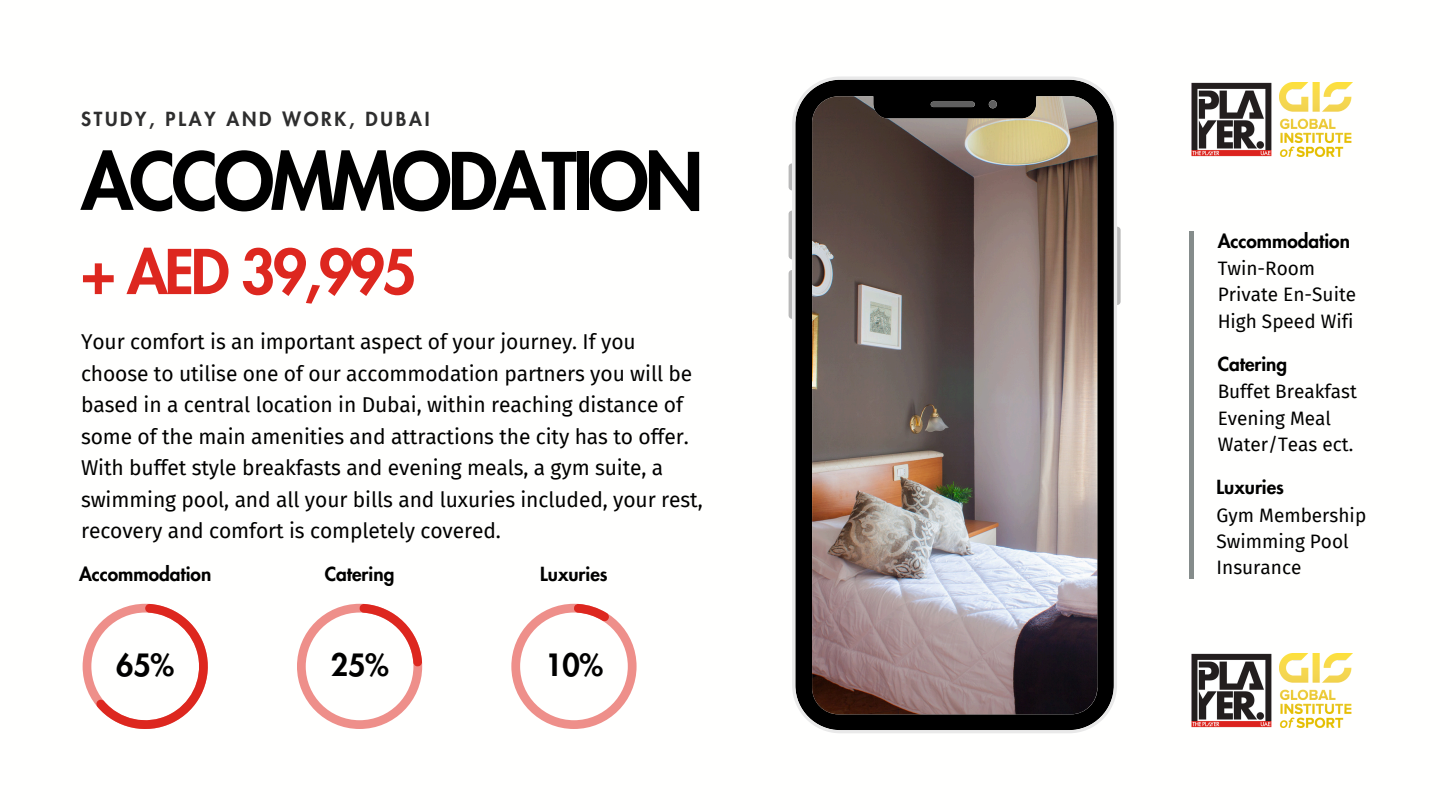
<style>
.page{position:relative;width:1440px;height:810px;background:#fff}
.page>*{position:absolute;margin:0;border:0;box-sizing:border-box;transform-origin:0 0}
.t1{font:800 77px "Futura LT Pro";letter-spacing:-.05em;color:#000}
.t2{font:800 60px "Futura LT Pro";letter-spacing:-.05em;color:#dd271f}
.t3{font:800 30px "Futura LT Pro";color:#000}
.t4{font:21px/31.5px "Fira Sans";letter-spacing:-.005em;color:#000}
.t5{font:19px "Fira Sans";color:#000}
.t6{font:800 19px "Futura LT Pro";color:#000}
.t7{font:800 19px "Futura LT Pro";letter-spacing:.145em;color:#2e2e2e}
</style>
<div class="page">
<div style="left:1189px;top:231px;width:5px;height:348px;background:#858c8b"></div>
<svg style="left:83px;top:604px;width:125px;height:125px"></svg>
<svg style="left:297px;top:604px;width:125px;height:125px"></svg>
<svg style="left:789px;top:163px;width:3px;height:27px"></svg>
<svg style="left:789px;top:211px;width:3px;height:48px"></svg>
<svg style="left:789px;top:270px;width:3px;height:49px"></svg>
<svg style="left:1117px;top:227px;width:4px;height:78px"></svg>
<img style="left:792px;top:76px;width:325px;height:657px">
<svg style="left:511px;top:604px;width:126px;height:125px"></svg>
<img style="left:1279px;top:654px;width:73px;height:73px">
<img style="left:1191px;top:653px;width:81px;height:75px">
<img style="left:1279px;top:83px;width:73px;height:73px">
<img style="left:1191px;top:82px;width:81px;height:75px">
<h2 class="t7" style="left:81px;top:110px;width:350px">STUDY, PLAY AND WORK, DUBAI</h2>
<h4 class="t1" style="left:81px;top:146px;width:624px">ACCOMMODATION</h4>
<p class="t2" style="left:81px;top:245px;width:337px">+ AED 39,995</p>
<h1 class="t4" style="left:81px;top:326px;width:623px">Your comfort is an important aspect of your journey. If you choose to utilise one of our accommodation partners you will be based in a central location in Dubai, within reaching distance of some of the main amenities and attractions the city has to offer.<br>With buffet style breakfasts and evening meals, a gym suite, a swimming pool, and all your bills and luxuries included, your rest, recovery and comfort is completely covered.</h1>
<p class="t6" style="left:79px;top:566px;width:134px">Accommodation</p>
<p class="t6" style="left:325px;top:566px;width:71px">Catering</p>
<h5 class="t6" style="left:540px;top:566px;width:69px">Luxuries</h5>
<h5 class="t3" style="left:116px;top:651px;width:59px">65%</h5>
<h5 class="t3" style="left:331px;top:651px;width:59px">25%</h5>
<p class="t3" style="left:545px;top:651px;width:59px">10%</p>
<h5 class="t6" style="left:1218px;top:232px;width:134px">Accommodation</h5>
<p class="t5" style="left:1218px;top:257px;width:99px">Twin-Room</p>
<p class="t5" style="left:1218px;top:284px;width:140px">Private En-Suite</p>
<p class="t5" style="left:1218px;top:310px;width:137px">High Speed Wifi</p>
<h3 class="t6" style="left:1218px;top:355px;width:71px">Catering</h3>
<h5 class="t5" style="left:1218px;top:381px;width:141px">Buffet Breakfast</h5>
<h3 class="t5" style="left:1218px;top:407px;width:115px">Evening Meal</h3>
<h3 class="t5" style="left:1218px;top:433px;width:137px">Water/Teas ect.</h3>
<p class="t6" style="left:1217px;top:479px;width:69px">Luxuries</p>
<p class="t5" style="left:1217px;top:504px;width:151px">Gym Membership</p>
<p class="t5" style="left:1217px;top:530px;width:134px">Swimming Pool</p>
<h5 class="t5" style="left:1217px;top:556px;width:86px">Insurance</h5>
</div>
